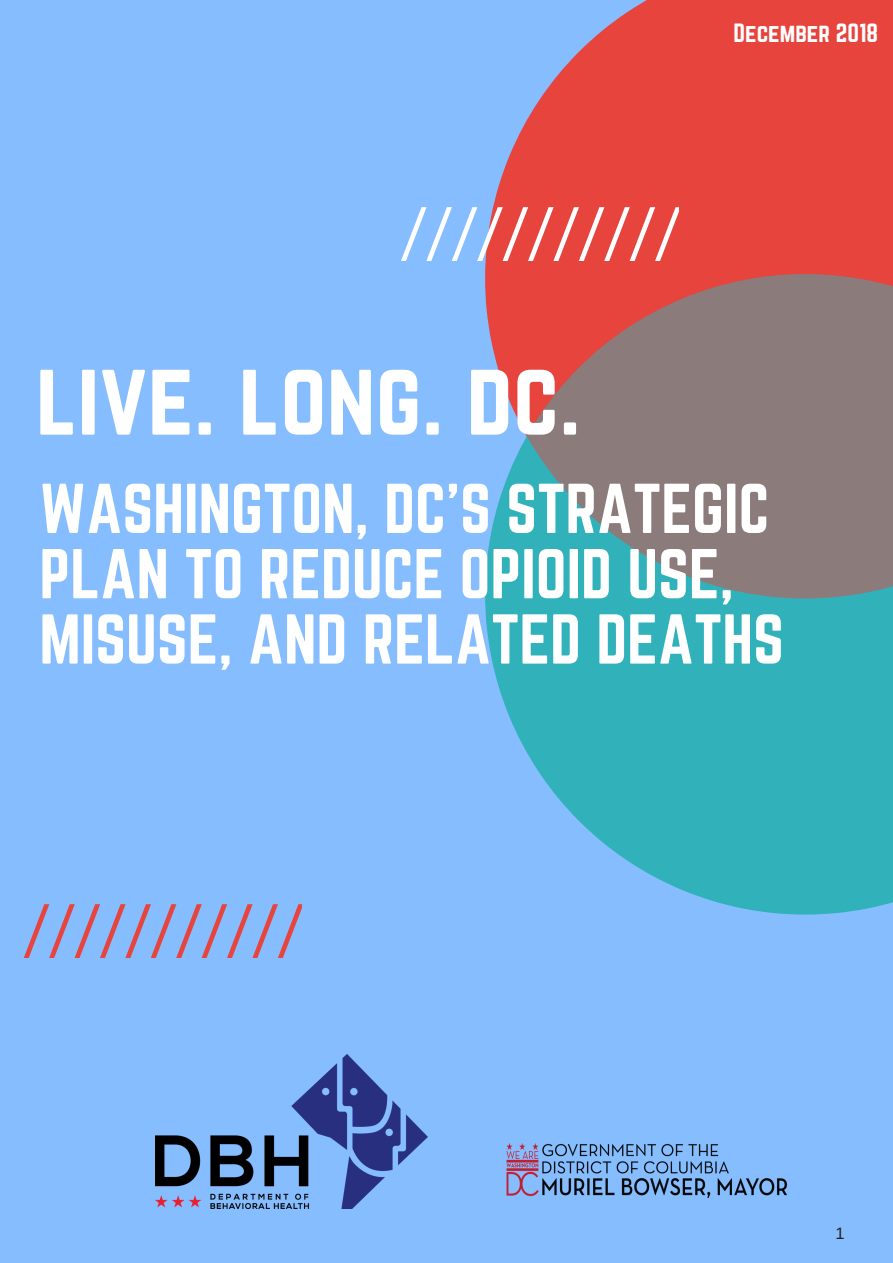
<style>
.page{position:relative;width:893px;height:1263px;background:#86bdff}
.page>*{position:absolute;margin:0;border:0;box-sizing:border-box;transform-origin:0 0}
.t1{font:92.7px "Norwester";color:#fff}
.t2{font:61.65px/65.2px "Norwester";color:#fff}
.t3{font:23.25px "Norwester";color:#fff}
.t4{font:16.5px "Arimo";color:#222}
</style>
<div class="page">
<svg style="left:485px;top:0;width:408px;height:274px;background:#d95355"></svg>
<svg style="left:485px;top:274px;width:408px;height:640px;fill:#31b2ba"></svg>
<svg style="left:527px;top:274px;width:366px;height:324px;background:#8b7a7b"></svg>
<svg style="left:401px;top:207px;width:278px;height:53px"></svg>
<svg style="left:24px;top:904px;width:278px;height:53px"></svg>
<img style="left:155px;top:1054px;width:273px;height:154px">
<img style="left:506px;top:1143px;width:281px;height:54px">
<h1 class="t1" style="left:36px;top:354px;width:546px">live. long. dc.</h1>
<p class="t3" style="left:734px;top:21px;width:146px">December 2018</p>
<p class="t2" style="left:39px;top:479px;width:746px">WASHINGTON, DC'S STRATEGIC<br>PLAN TO REDUCE OPIOID USE,<br>MISUSE, AND RELATED DEATHS</p>
<p class="t4" style="left:836px;top:1224px;width:11px">1</p>
</div>
